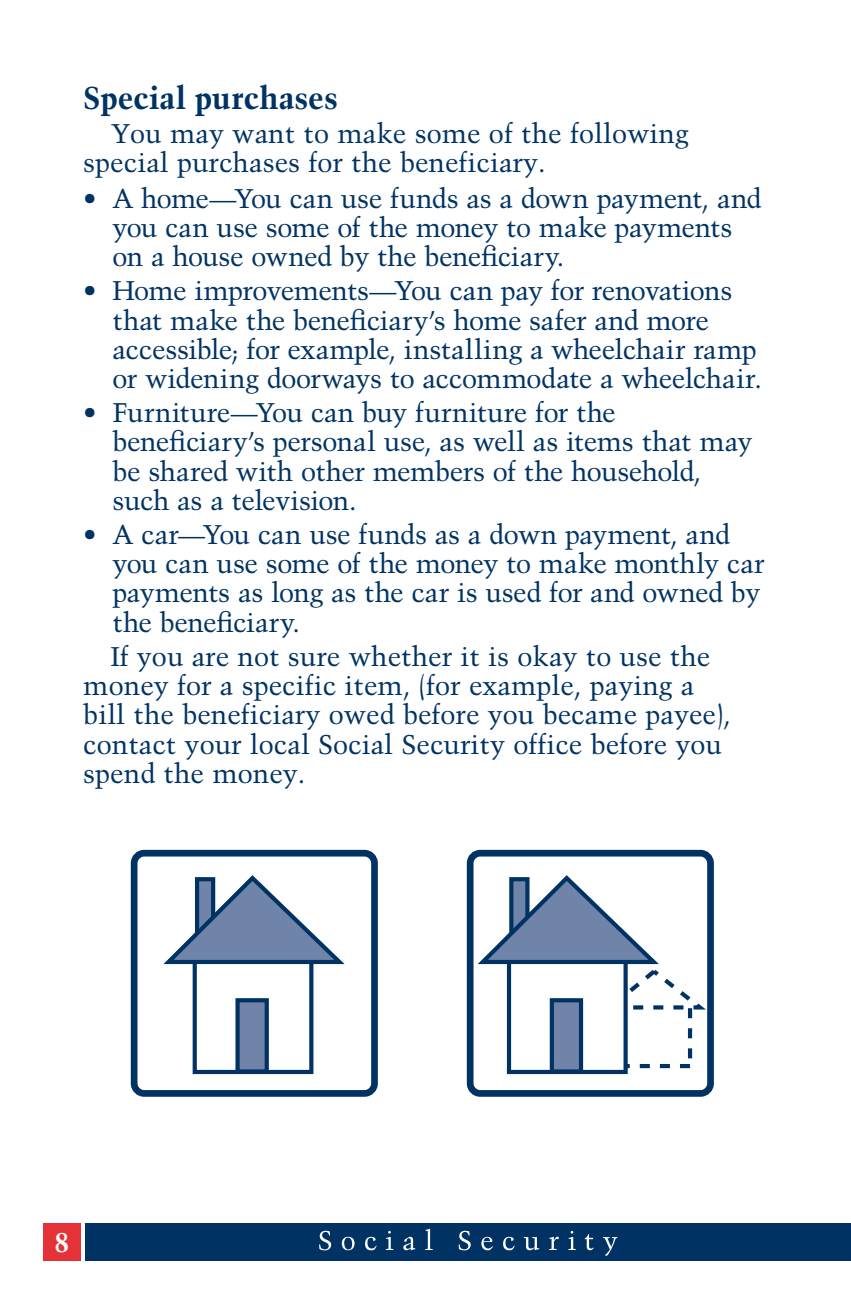
<style>
.page{position:relative;width:851px;height:1296px;background:#fff}
.page>*{position:absolute;margin:0;border:0;box-sizing:border-box;transform-origin:0 0}
.Header2{font:700 31.5px "Trump Mediaeval";color:#003363}
._1st_bullet{font:27px/29.2px "Trump Mediaeval";letter-spacing:-.015em;color:#003363}
.paragraph_format{font:27px/29.2px "Trump Mediaeval";color:#003363}
.t1{font:700 27px "Trump Mediaeval";color:#fff}
</style>
<div class="page">
<div style="left:86px;top:1223px;width:764px;height:38px;background:#003363"></div>
<svg style="left:319px;top:1229px;width:298px;height:27px"></svg>
<div style="left:43px;top:1223px;width:38px;height:38px;background:#e53138"></div>
<div style="left:193px;top:953px;width:120px;height:121px;background:#fff;border:4px solid #003363"></div>
<svg style="left:163px;top:875px;width:182px;height:91px"></svg>
<div style="left:235px;top:998px;width:34px;height:76px;background:#6f84a8;border:4px solid #003363"></div>
<div style="left:131px;top:850px;width:247px;height:247px;border:7px solid #003363;border-radius:10px"></div>
<div style="left:467px;top:850px;width:246px;height:247px;border:7px solid #003363;border-radius:10px"></div>
<div style="left:620px;top:1003px;width:72px;height:65px;border:4px dashed #003363"></div>
<div style="left:507px;top:953px;width:120px;height:121px;background:#fff;border:4px solid #003363"></div>
<svg style="left:472px;top:872px;width:240px;height:140px"></svg>
<div style="left:549px;top:998px;width:34px;height:76px;background:#6f84a8;border:4px solid #003363"></div>
<h2 class="Header2" style="left:83px;top:78px;width:256px">Special purchases</h2>
<p class="paragraph_format" style="left:83px;top:118px;width:606px;text-indent:27px">You may want to make some of the following special purchases for the beneficiary.</p>
<p class="_1st_bullet" style="left:112px;top:183px;width:650px;text-indent:-29px">• A home—You can use funds as a down payment, and you can use some of the money to make payments on a house owned by the beneficiary.</p>
<p class="_1st_bullet" style="left:112px;top:276px;width:651px;text-indent:-29px">• Home improvements—You can pay for renovations that make the beneficiary’s home safer and more accessible; for example, installing a wheelchair ramp or widening doorways to accommodate a wheelchair.</p>
<p class="_1st_bullet" style="left:112px;top:398px;width:641px;text-indent:-29px">• Furniture—You can buy furniture for the beneficiary’s personal use, as well as items that may be shared with other members of the household, such as a television.</p>
<p class="_1st_bullet" style="left:112px;top:520px;width:653px;text-indent:-29px">• A car—You can use funds as a down payment, and you can use some of the money to make monthly car payments as long as the car is used for and owned by the beneficiary.</p>
<p class="paragraph_format" style="left:83px;top:641px;width:649px;text-indent:27px">If you are not sure whether it is okay to use the money for a specific item, (for example, paying a bill the beneficiary owed before you became payee), contact your local Social Security office before you spend the money.</p>
<p class="t1" style="left:55px;top:1225px;width:17px">8</p>
</div>
